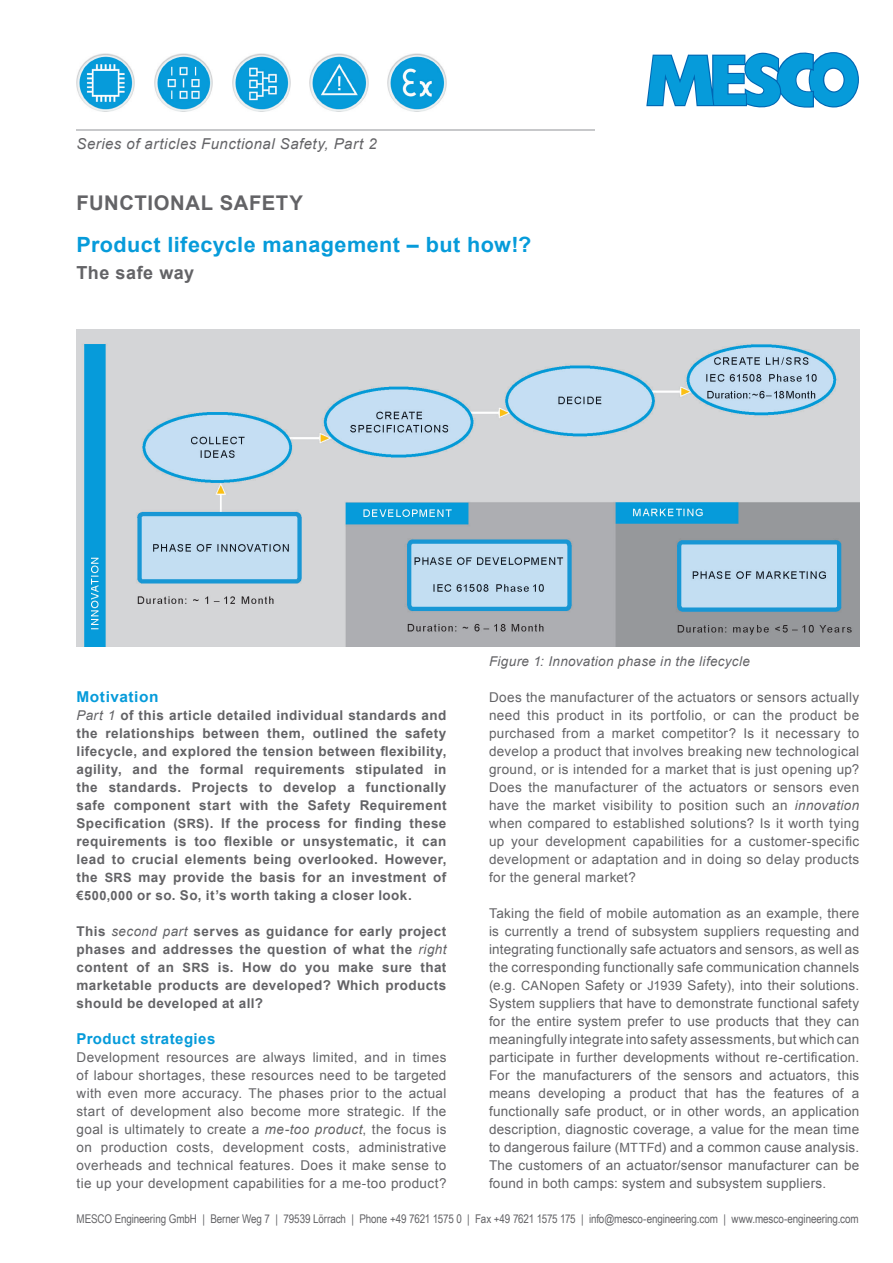
<style>
.page{position:relative;width:893px;height:1263px;background:#fff}
.page>*{position:absolute;margin:0;border:0;box-sizing:border-box;transform-origin:0 0}
.t1{font:700 21px "Arial";letter-spacing:.02em;color:#069bda}
.t2{font:700 20.25px "Arial";letter-spacing:.03em;color:#636366}
.t3{font:700 18px "Arial";letter-spacing:.025em;color:#636366}
.t4{font:italic 15px "Arial";letter-spacing:.03em;color:#636366}
.t5{font:700 15px "Arial";letter-spacing:.03em;color:#069bda}
.t6{font:13.5px/18px "Arial";letter-spacing:.025em;color:#636366;text-align:justify}
.t7{font:700 13.5px/18px "Arial";letter-spacing:.035em;color:#636366;text-align:justify}
.t8{font:italic 13.5px "Arial";letter-spacing:.025em;color:#636366}
.t9{font:12px "Arial Narrow";letter-spacing:-.01em;color:#636366}
.s1{font-weight:400;font-style:italic}
.s2{font-size:12.75px}
.s3{font-style:italic}
</style>
<div class="page">
<img style="left:77px;top:330px;width:782px;height:316px">
<img style="left:76px;top:53px;width:59px;height:59px">
<img style="left:154px;top:53px;width:59px;height:59px">
<img style="left:232px;top:53px;width:59px;height:59px">
<img style="left:310px;top:53px;width:59px;height:59px">
<img style="left:388px;top:53px;width:58px;height:59px">
<hr style="left:77px;top:129px;width:518px;height:2px;background:#c7c8ca">
<svg style="left:646px;top:52px;width:213px;height:56px"></svg>
<p class="t4" style="left:76px;top:134px;width:302px">Series of articles Functional Safety, Part 2</p>
<h2 class="t2" style="left:77px;top:190px;width:228px">FUNCTIONAL SAFETY</h2>
<h1 class="t1" style="left:77px;top:231px;width:456px">Product lifecycle management – but how!?</h1>
<h3 class="t3" style="left:77px;top:261px;width:119px">The safe way</h3>
<p class="t5" style="left:77px;top:687px;width:83px">Motivation</p>
<p class="t7" style="left:77px;top:707px;width:371px"><span class="s1">Part 1</span> of this article detailed individual standards and the relationships between them, outlined the safety lifecycle, and explored the tension between flexibility, agility, and the formal requirements stipulated in the standards. Projects to develop a functionally safe component start with the Safety Requirement Specification (<span class="s2">SRS</span>). If the process for finding these requirements is too flexible or unsystematic, it can lead to crucial elements being overlooked. However, the <span class="s2">SRS</span> may provide the basis for an investment of <span class="s2">€500,000</span> or so. So, it’s worth taking a closer look.</p>
<p class="t7" style="left:77px;top:923px;width:371px">This <span class="s1">second part</span> serves as guidance for early project phases and addresses the question of what the <span class="s1">right </span>content of an <span class="s2">SRS</span> is. How do you make sure that marketable products are developed? Which products should be developed at all?</p>
<p class="t5" style="left:77px;top:1029px;width:140px">Product strategies</p>
<p class="t6" style="left:77px;top:1048px;width:371px">Development resources are always limited, and in times of labour shortages, these resources need to be targeted with even more accuracy. The phases prior to the actual start of development also become more strategic. If the goal is ultimately to create a <span class="s3">me-too product</span>, the focus is on production costs, development costs, administrative overheads and technical features. Does it make sense to tie up your development capabilities for a me-too product?</p>
<p class="t8" style="left:489px;top:653px;width:262px">Figure 1: Innovation phase in the lifecycle</p>
<p class="t6" style="left:489px;top:688px;width:372px">Does the manufacturer of the actuators or sensors actually need this product in its portfolio, or can the product be purchased from a market competitor? Is it necessary to develop a product that involves breaking new technological ground, or is intended for a market that is just opening up?<br>Does the manufacturer of the actuators or sensors even have the market visibility to position such an <span class="s3">innovation </span>when compared to established solutions? Is it worth tying up your development capabilities for a customer-specific development or adaptation and in doing so delay products for the general market?</p>
<p class="t6" style="left:489px;top:904px;width:372px">Taking the field of mobile automation as an example, there is currently a trend of subsystem suppliers requesting and integrating functionally safe actuators and sensors, as well as the corresponding functionally safe communication channels (e.g. <span class="s2">CAN</span>open Safety or <span class="s2">J1939</span> Safety), into their solutions.<br>System suppliers that have to demonstrate functional safety for the entire system prefer to use products that they can meaningfully integrate into safety assessments, but which can participate in further developments without re-certification.<br>For the manufacturers of the sensors and actuators, this means developing a product that has the features of a functionally safe product, or in other words, an application description, diagnostic coverage, a value for the mean time to dangerous failure (<span class="s2">MTTF</span>d) and a common cause analysis.<br>The customers of an actuator/sensor manufacturer can be found in both camps: system and subsystem suppliers.</p>
<p class="t9" style="left:77px;top:1210px;width:784px">MESCO Engineering GmbH | Berner Weg 7 | 79539 Lörrach | Phone +49 7621 1575 0 | Fax +49 7621 1575 175 | info@mesco-engineering.com | www.mesco-engineering.com</p>
</div>
